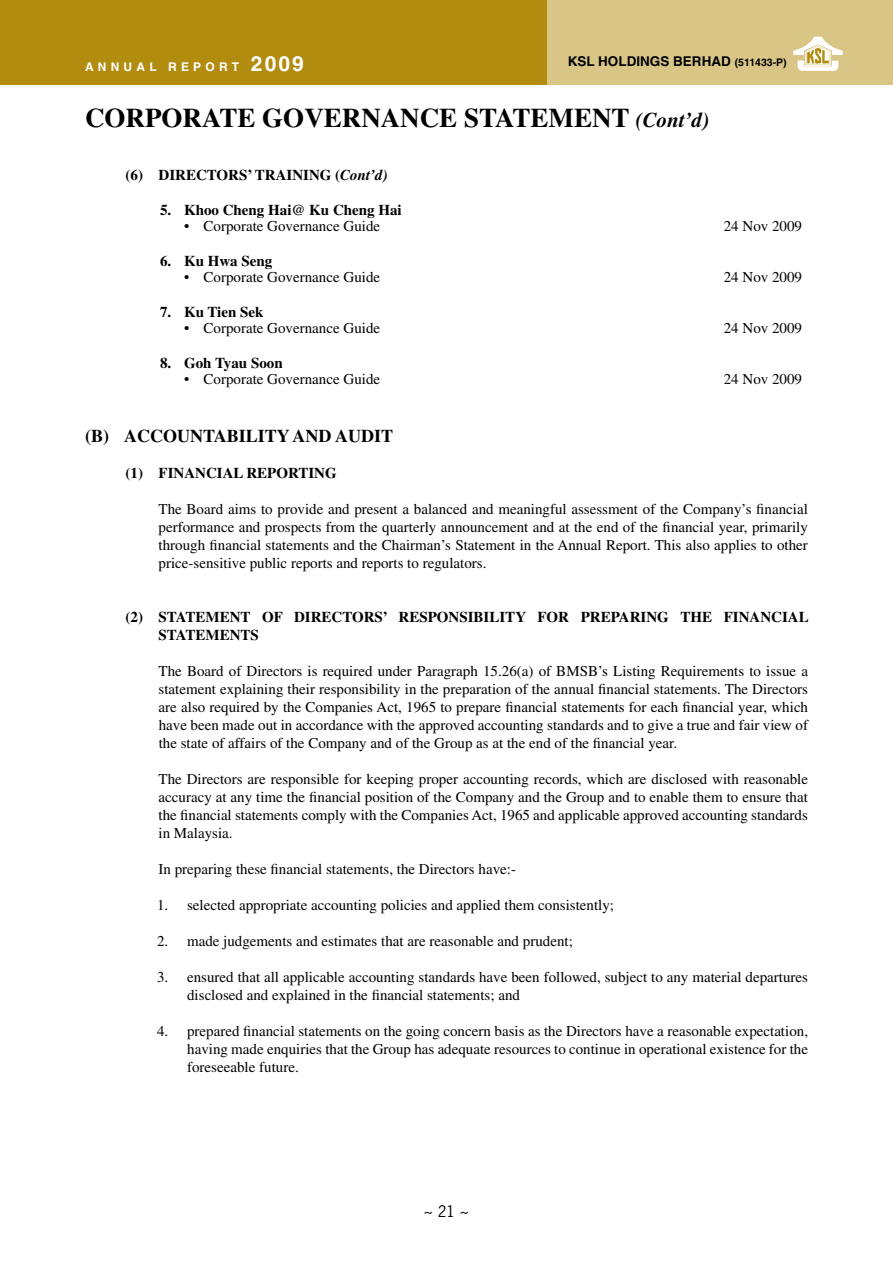
<style>
.page{position:relative;width:893px;height:1263px;background:#fff}
.page>*{position:absolute;margin:0;border:0;box-sizing:border-box;transform-origin:0 0}
.t1{font:700 27px "Times";color:#000}
.t2{font:700 18px "Times";color:#000}
.t3{font:15px/18px "Times";color:#000;text-align:justify}
.t4{font:700 15px/18px "Times";color:#000}
.t5{font:15px "News Gothic";color:#000}
.t6{font:700 13.5px "Helvetica";color:#000}
.t7{font:700 12px "Helvetica";letter-spacing:.35em;color:#fff}
.s1{font-size:10.5px}
.s2{font-size:21px}
.s3{font-style:italic;font-size:21px}
.s4{font-style:italic}
</style>
<div class="page">
<div style="left:546px;top:0;width:347px;height:84px;background:#d9c687"></div>
<div style="left:0;top:0;width:546px;height:84px;background:#b28c0f"></div>
<svg style="left:793px;top:37px;width:50px;height:34px"></svg>
<p class="t6" style="left:568px;top:53px;width:220px">KSL HOLDINGS BERHAD <span class="s1">(511433-P)</span></p>
<p class="t7" style="left:85px;top:60px;width:220px">ANNUAL REPORT <span class="s2">2009</span></p>
<h1 class="t1" style="left:85px;top:102px;width:626px">CORPORATE GOVERNANCE STATEMENT <span class="s3">(Cont’d)</span></h1>
<p class="t4" style="left:126px;top:166px;width:264px">(6) DIRECTORS’ TRAINING (<span class="s4">Cont’d)</span></p>
<p class="t4" style="left:160px;top:200px;width:243px">5. Khoo Cheng Hai@ Ku Cheng Hai</p>
<p class="t3" style="left:184px;top:217px;width:198px">• Corporate Governance Guide</p>
<p class="t3" style="left:724px;top:217px;width:80px">24 Nov 2009</p>
<p class="t4" style="left:160px;top:251px;width:114px">6. Ku Hwa Seng</p>
<p class="t3" style="left:184px;top:268px;width:198px">• Corporate Governance Guide</p>
<p class="t3" style="left:724px;top:268px;width:80px">24 Nov 2009</p>
<p class="t4" style="left:160px;top:302px;width:105px">7. Ku Tien Sek</p>
<p class="t3" style="left:184px;top:319px;width:198px">• Corporate Governance Guide</p>
<p class="t3" style="left:724px;top:319px;width:80px">24 Nov 2009</p>
<p class="t4" style="left:160px;top:353px;width:124px">8. Goh Tyau Soon</p>
<p class="t3" style="left:184px;top:370px;width:198px">• Corporate Governance Guide</p>
<p class="t3" style="left:724px;top:370px;width:80px">24 Nov 2009</p>
<p class="t2" style="left:85px;top:425px;width:310px">(B) ACCOUNTABILITY AND AUDIT</p>
<p class="t4" style="left:126px;top:463px;width:213px">(1) FINANCIAL REPORTING</p>
<p class="t3" style="left:159px;top:500px;width:651px">The Board aims to provide and present a balanced and meaningful assessment of the Company’s financial performance and prospects from the quarterly announcement and at the end of the financial year, primarily through financial statements and the Chairman’s Statement in the Annual Report. This also applies to other price-sensitive public reports and reports to regulators.</p>
<p class="t4" style="left:159px;top:607px;width:652px;text-indent:-33px">(2) STATEMENT OF DIRECTORS’ RESPONSIBILITY FOR PREPARING THE FINANCIAL<br>STATEMENTS</p>
<p class="t3" style="left:159px;top:662px;width:651px">The Board of Directors is required under Paragraph 15.26(a) of BMSB’s Listing Requirements to issue a statement explaining their responsibility in the preparation of the annual financial statements. The Directors are also required by the Companies Act, 1965 to prepare financial statements for each financial year, which have been made out in accordance with the approved accounting standards and to give a true and fair view of the state of affairs of the Company and of the Group as at the end of the financial year.</p>
<p class="t3" style="left:159px;top:770px;width:651px">The Directors are responsible for keeping proper accounting records, which are disclosed with reasonable accuracy at any time the financial position of the Company and the Group and to enable them to ensure that the financial statements comply with the Companies Act, 1965 and applicable approved accounting standards in Malaysia.</p>
<p class="t3" style="left:159px;top:860px;width:359px">In preparing these financial statements, the Directors have:-</p>
<p class="t3" style="left:157px;top:896px;width:459px">1. selected appropriate accounting policies and applied them consistently;</p>
<p class="t3" style="left:157px;top:932px;width:417px">2. made judgements and estimates that are reasonable and prudent;</p>
<p class="t3" style="left:187px;top:968px;width:622px;text-indent:-30px">3. ensured that all applicable accounting standards have been followed, subject to any material departures disclosed and explained in the financial statements; and</p>
<p class="t3" style="left:187px;top:1022px;width:622px;text-indent:-30px">4. prepared financial statements on the going concern basis as the Directors have a reasonable expectation, having made enquiries that the Group has adequate resources to continue in operational existence for the foreseeable future.</p>
<p class="t5" style="left:424px;top:1202px;width:47px">~ 21 ~</p>
</div>
